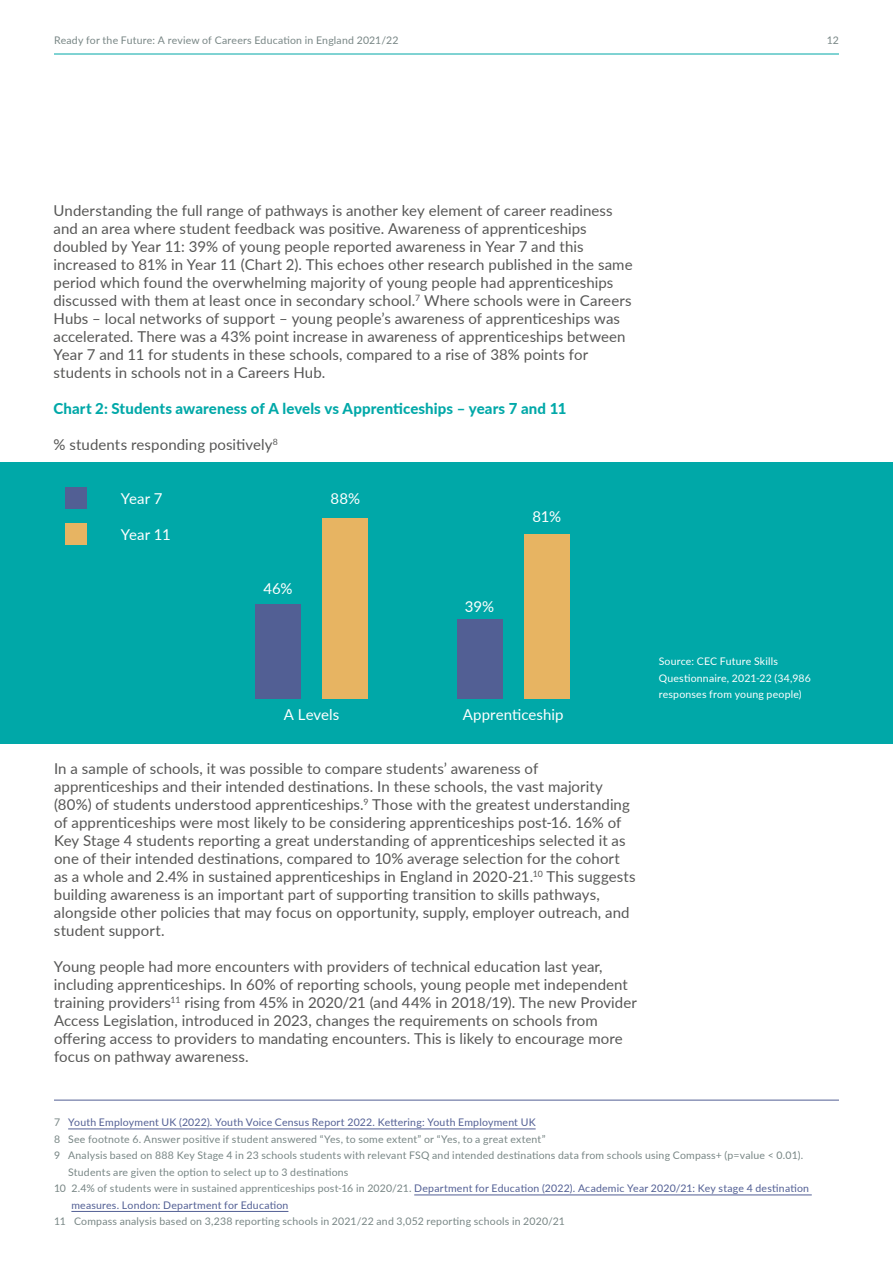
<style>
.page{position:relative;width:893px;height:1263px;background:#fff}
.page>*{position:absolute;margin:0;border:0;box-sizing:border-box;transform-origin:0 0}
.t1{font:15px/18px "Lato";letter-spacing:.005em;color:#575756}
.t2{font:800 15px "Lato";letter-spacing:.005em;color:#00a8a8}
.t3{font:15px "Lato";letter-spacing:.005em;color:#fff}
.t4{font:10.5px "Lato";letter-spacing:.02em;color:#788685}
.t5{font:10.5px "Lato";letter-spacing:.02em;color:#525f94}
.t6{font:10.5px/16.5px "Lato";letter-spacing:.02em;color:#fff}
.s1{color:#788685}
</style>
<div class="page">
<div style="left:0;top:463px;width:893px;height:281px;background:#00a8a8"></div>
<hr style="left:54px;top:1100px;width:785px;height:1px;background:#525f94">
<hr style="left:68px;top:1129px;width:468px;height:1px;background:#525f94">
<hr style="left:414px;top:1195px;width:398px;height:1px;background:#525f94">
<hr style="left:71px;top:1211px;width:217px;height:1px;background:#525f94">
<div style="left:255px;top:604px;width:46px;height:94px;background:#525f94"></div>
<div style="left:322px;top:518px;width:46px;height:180px;background:#e7b462"></div>
<div style="left:457px;top:619px;width:46px;height:79px;background:#525f94"></div>
<div style="left:524px;top:534px;width:46px;height:164px;background:#e7b462"></div>
<div style="left:66px;top:487px;width:21px;height:22px;background:#525f94"></div>
<div style="left:66px;top:523px;width:21px;height:21px;background:#e7b462"></div>
<hr style="left:54px;top:54px;width:785px;height:1px;background:#00a8a8">
<p class="t4" style="left:54px;top:33px;width:346px">Ready for the Future: A review of Careers Education in England 2021/22</p>
<p class="t4" style="left:827px;top:33px;width:14px">12</p>
<p class="t1" style="left:54px;top:201px;width:581px">Understanding the full range of pathways is another key element of career readiness and an area where student feedback was positive. Awareness of apprenticeships doubled by Year 11: 39% of young people reported awareness in Year 7 and this increased to 81% in Year 11 (Chart 2). This echoes other research published in the same period which found the overwhelming majority of young people had apprenticeships discussed with them at least once in secondary school.<sup>7</sup> Where schools were in Careers Hubs – local networks of support – young people’s awareness of apprenticeships was accelerated. There was a 43% point increase in awareness of apprenticeships between Year 7 and 11 for students in these schools, compared to a rise of 38% points for students in schools not in a Careers Hub.</p>
<p class="t2" style="left:54px;top:397px;width:514px">Chart 2: Students awareness of A levels vs Apprenticeships – years 7 and 11</p>
<p class="t1" style="left:54px;top:435px;width:226px">% students responding positively<sup>8</sup></p>
<p class="t3" style="left:121px;top:488px;width:44px">Year 7</p>
<p class="t3" style="left:121px;top:524px;width:52px">Year 11</p>
<p class="t3" style="left:263px;top:578px;width:31px">46%</p>
<p class="t3" style="left:330px;top:488px;width:31px">88%</p>
<p class="t3" style="left:284px;top:704px;width:57px">A Levels</p>
<p class="t3" style="left:465px;top:596px;width:31px">39%</p>
<p class="t3" style="left:532px;top:506px;width:30px">81%</p>
<p class="t3" style="left:463px;top:704px;width:102px">Apprenticeship</p>
<p class="t1" style="left:54px;top:759px;width:583px">In a sample of schools, it was possible to compare students’ awareness of apprenticeships and their intended destinations. In these schools, the vast majority (80%) of students understood apprenticeships.<sup>9</sup> Those with the greatest understanding of apprenticeships were most likely to be considering apprenticeships post-16. 16% of Key Stage 4 students reporting a great understanding of apprenticeships selected it as one of their intended destinations, compared to 10% average selection for the cohort as a whole and 2.4% in sustained apprenticeships in England in 2020-21.<sup>10</sup> This suggests building awareness is an important part of supporting transition to skills pathways, alongside other policies that may focus on opportunity, supply, employer outreach, and student support.</p>
<p class="t1" style="left:54px;top:957px;width:584px">Young people had more encounters with providers of technical education last year, including apprenticeships. In 60% of reporting schools, young people met independent training providers<sup>11</sup> rising from 45% in 2020/21 (and 44% in 2018/19). The new Provider Access Legislation, introduced in 2023, changes the requirements on schools from offering access to providers to mandating encounters. This is likely to encourage more focus on pathway awareness.</p>
<p class="t6" style="left:659px;top:653px;width:154px">Source: CEC Future Skills<br>Questionnaire, 2021-22 (34,986 responses from young people)</p>
<p class="t5" style="left:54px;top:1115px;width:483px"><span class="s1">7</span> Youth Employment UK (2022). Youth Voice Census Report 2022. Kettering: Youth Employment UK</p>
<p class="t4" style="left:54px;top:1132px;width:493px">8 See footnote 6. Answer positive if student answered “Yes, to some extent” or “Yes, to a great extent”</p>
<p class="t4" style="left:54px;top:1148px;width:751px">9 Analysis based on 888 Key Stage 4 in 23 schools students with relevant FSQ and intended destinations data from schools using Compass+ (p=value &lt; 0.01).</p>
<p class="t4" style="left:68px;top:1164px;width:282px">Students are given the option to select up to 3 destinations</p>
<p class="t5" style="left:54px;top:1181px;width:757px"><span class="s1">10 2.4% of students were in sustained apprenticeships post-16 in 2020/21.</span> Department for Education (2022). Academic Year 2020/21: Key stage 4 destination</p>
<p class="t5" style="left:71px;top:1197px;width:219px">measures. London: Department for Education</p>
<p class="t4" style="left:54px;top:1214px;width:512px">11 Compass analysis based on 3,238 reporting schools in 2021/22 and 3,052 reporting schools in 2020/21</p>
</div>
